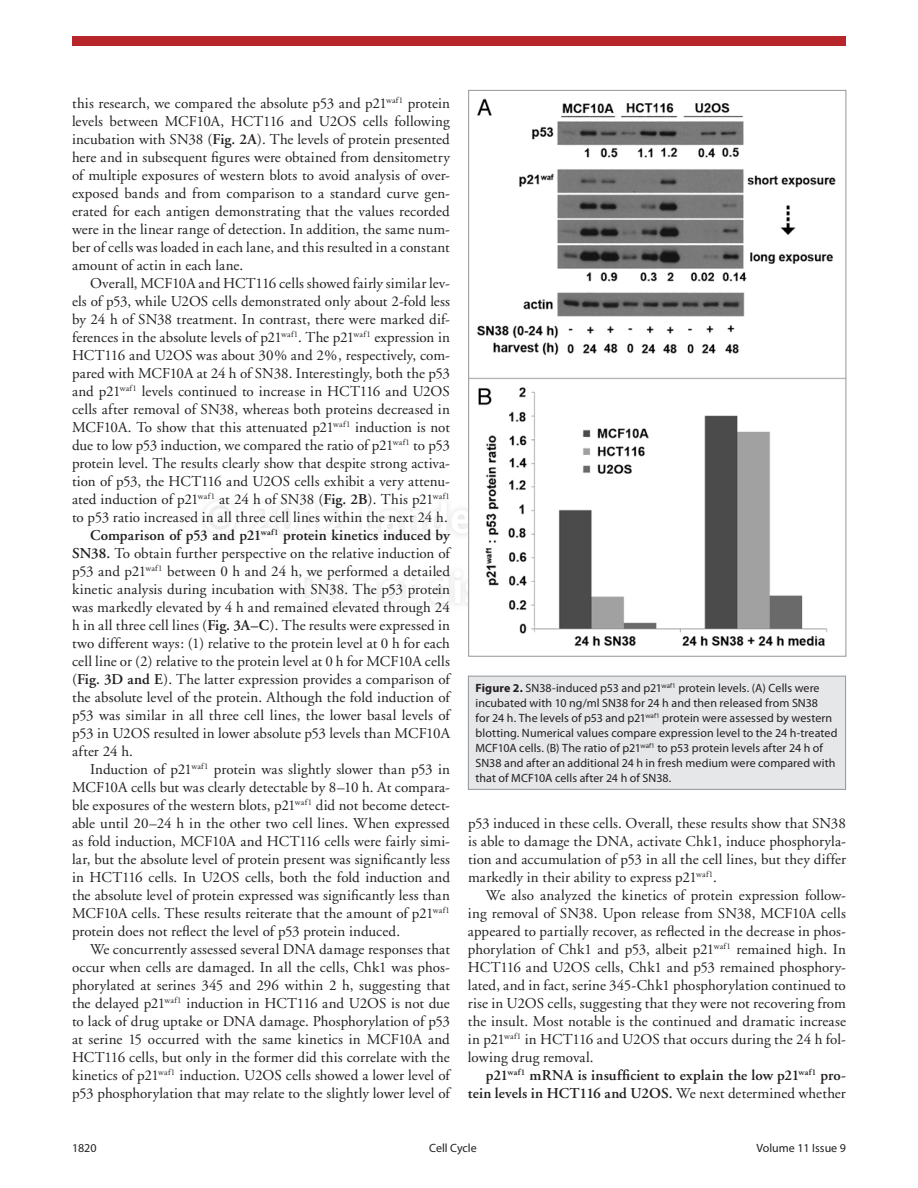
<style>
.page{position:relative;width:918px;height:1188px;background:#fff}
.page>*{position:absolute;margin:0;border:0;box-sizing:border-box;transform-origin:0 0}
.t1{font:15px/18px "Adobe Garamond";letter-spacing:.005em;color:#231f20;text-align:justify}
.t2{font:600 15px/18px "Adobe Garamond";letter-spacing:.005em;color:#231f20;text-align:right}
.t3{font:12px/15px "Myriad Pro";letter-spacing:.005em;color:#231f20}
.s1{font-weight:600}
.s2{font-weight:700}
.s3{font-weight:400}
</style>
<div class="page">
<div style="left:72px;top:36px;width:774px;height:10px;background:#b7262b"></div>
<div style="left:468px;top:676px;width:378px;height:113px;background:#e6e7e9"></div>
<div style="left:468px;top:676px;width:378px;height:114px;border:1px solid #939598"></div>
<img style="left:470px;top:98px;width:374px;height:549px">
<p class="t1" style="left:72px;top:95px;width:379px">this research, we compared the absolute p53 and p21<sup>waf1</sup> protein levels between MCF10A, HCT116 and U2OS cells following incubation with SN38 (<span class="s1">Fig. 2A</span>). The levels of protein presented here and in subsequent figures were obtained from densitometry of multiple exposures of western blots to avoid analysis of over&shy;exposed bands and from comparison to a standard curve gen&shy;erated for each antigen demonstrating that the values recorded were in the linear range of detection. In addition, the same num&shy;ber of cells was loaded in each lane, and this resulted in a constant amount of actin in each lane.</p>
<p class="t1" style="left:90px;top:275px;width:361px">Overall, MCF10A and HCT116 cells showed fairly similar lev-</p>
<p class="t1" style="left:72px;top:293px;width:380px">els of p53, while U2OS cells demonstrated only about 2-fold less</p>
<p class="t1" style="left:72px;top:311px;width:379px">by 24 h of SN38 treatment. In contrast, there were marked dif-</p>
<p class="t1" style="left:72px;top:329px;width:379px">ferences in the absolute levels of p21<sup>waf1</sup>. The p21<sup>waf1</sup> expression in</p>
<p class="t1" style="left:72px;top:347px;width:379px">HCT116 and U2OS was about 30% and 2%, respectively, com-</p>
<p class="t1" style="left:72px;top:365px;width:379px">pared with MCF10A at 24 h of SN38. Interestingly, both the p53</p>
<p class="t1" style="left:72px;top:383px;width:379px">and p21<sup>waf1</sup> levels continued to increase in HCT116 and U2OS</p>
<p class="t1" style="left:72px;top:401px;width:379px">cells after removal of SN38, whereas both proteins decreased in</p>
<p class="t1" style="left:72px;top:419px;width:379px">MCF10A. To show that this attenuated p21<sup>waf1</sup> induction is not</p>
<p class="t1" style="left:72px;top:437px;width:379px">due to low p53 induction, we compared the ratio of p21<sup>waf1</sup> to p53</p>
<p class="t1" style="left:72px;top:455px;width:379px">protein level. The results clearly show that despite strong activa-</p>
<p class="t1" style="left:72px;top:473px;width:379px">tion of p53, the HCT116 and U2OS cells exhibit a very attenu-</p>
<p class="t1" style="left:72px;top:491px;width:379px">ated induction of p21<sup>waf1</sup> at 24 h of SN38 (<span class="s1">Fig. 2B</span>). This p21<sup>waf1</sup></p>
<p class="t1" style="left:72px;top:509px;width:377px">to p53 ratio increased in all three cell lines within the next 24 h.</p>
<p class="t2" style="left:90px;top:527px;width:361px">Comparison of p53 and p21<sup>waf1</sup> protein kinetics induced by</p>
<p class="t1" style="left:72px;top:545px;width:379px"><span class="s1">SN38.</span> To obtain further perspective on the relative induction of</p>
<p class="t1" style="left:72px;top:563px;width:379px">p53 and p21<sup>waf1</sup> between 0 h and 24 h, we performed a detailed</p>
<p class="t1" style="left:72px;top:581px;width:379px">kinetic analysis during incubation with SN38. The p53 protein</p>
<p class="t1" style="left:72px;top:599px;width:379px">was markedly elevated by 4 h and remained elevated through 24</p>
<p class="t1" style="left:72px;top:617px;width:379px">h in all three cell lines (<span class="s1">Fig. 3A–C</span>). The results were expressed in</p>
<p class="t1" style="left:72px;top:635px;width:379px">two different ways: (1) relative to the protein level at 0 h for each</p>
<p class="t1" style="left:72px;top:653px;width:379px">cell line or (2) relative to the protein level at 0 h for MCF10A cells</p>
<p class="t1" style="left:72px;top:671px;width:379px">(<span class="s1">Fig. 3D and E</span>). The latter expression provides a comparison of</p>
<p class="t1" style="left:72px;top:689px;width:379px">the absolute level of the protein. Although the fold induction of</p>
<p class="t1" style="left:72px;top:707px;width:379px">p53 was similar in all three cell lines, the lower basal levels of</p>
<p class="t1" style="left:72px;top:725px;width:379px">p53 in U2OS resulted in lower absolute p53 levels than MCF10A</p>
<p class="t1" style="left:72px;top:743px;width:62px">after 24 h.</p>
<p class="t1" style="left:90px;top:761px;width:361px">Induction of p21<sup>waf1</sup> protein was slightly slower than p53 in</p>
<p class="t1" style="left:72px;top:779px;width:379px">MCF10A cells but was clearly detectable by 8–10 h. At compara-</p>
<p class="t1" style="left:72px;top:797px;width:379px">ble exposures of the western blots, p21<sup>waf1</sup> did not become detect-</p>
<p class="t1" style="left:72px;top:815px;width:379px">able until 20–24 h in the other two cell lines. When expressed</p>
<p class="t1" style="left:72px;top:833px;width:379px">as fold induction, MCF10A and HCT116 cells were fairly simi-</p>
<p class="t1" style="left:72px;top:851px;width:379px">lar, but the absolute level of protein present was significantly less</p>
<p class="t1" style="left:72px;top:869px;width:379px">in HCT116 cells. In U2OS cells, both the fold induction and</p>
<p class="t1" style="left:72px;top:887px;width:379px">the absolute level of protein expressed was significantly less than</p>
<p class="t1" style="left:72px;top:905px;width:379px">MCF10A cells. These results reiterate that the amount of p21<sup>waf1</sup></p>
<p class="t1" style="left:72px;top:923px;width:330px">protein does not reflect the level of p53 protein induced.</p>
<p class="t1" style="left:90px;top:941px;width:361px">We concurrently assessed several DNA damage responses that</p>
<p class="t1" style="left:72px;top:959px;width:379px">occur when cells are damaged. In all the cells, Chk1 was phos-</p>
<p class="t1" style="left:72px;top:977px;width:379px">phorylated at serines 345 and 296 within 2 h, suggesting that</p>
<p class="t1" style="left:72px;top:995px;width:379px">the delayed p21<sup>waf1</sup> induction in HCT116 and U2OS is not due</p>
<p class="t1" style="left:72px;top:1013px;width:379px">to lack of drug uptake or DNA damage. Phosphorylation of p53</p>
<p class="t1" style="left:72px;top:1031px;width:379px">at serine 15 occurred with the same kinetics in MCF10A and</p>
<p class="t1" style="left:72px;top:1049px;width:379px">HCT116 cells, but only in the former did this correlate with the</p>
<p class="t1" style="left:72px;top:1067px;width:379px">kinetics of p21<sup>waf1</sup> induction. U2OS cells showed a lower level of</p>
<p class="t1" style="left:72px;top:1085px;width:379px">p53 phosphorylation that may relate to the slightly lower level of</p>
<p class="t3" style="left:475px;top:681px;width:363px"><span class="s2">Figure 2.</span> SN38-induced p53 and p21<sup>waf1</sup> protein levels. (A) Cells were incubated with 10 ng/ml SN38 for 24 h and then released from SN38<br>for 24 h. The levels of p53 and p21<sup>waf1</sup> protein were assessed by western blotting. Numerical values compare expression level to the 24 h-treated MCF10A cells. (B) The ratio of p21<sup>waf1</sup> to p53 protein levels after 24 h of SN38 and after an additional 24 h in fresh medium were compared with that of MCF10A cells after 24 h of SN38.</p>
<p class="t1" style="left:468px;top:815px;width:380px">p53 induced in these cells. Overall, these results show that SN38 is able to damage the DNA, activate Chk1, induce phosphoryla&shy;tion and accumulation of p53 in all the cell lines, but they differ markedly in their ability to express p21<sup>waf1</sup>.</p>
<p class="t1" style="left:468px;top:887px;width:380px;text-indent:18px">We also analyzed the kinetics of protein expression follow&shy;ing removal of SN38. Upon release from SN38, MCF10A cells appeared to partially recover, as reflected in the decrease in phos&shy;phorylation of Chk1 and p53, albeit p21<sup>waf1</sup> remained high. In HCT116 and U2OS cells, Chk1 and p53 remained phosphory&shy;lated, and in fact, serine 345-Chk1 phosphorylation continued to rise in U2OS cells, suggesting that they were not recovering from the insult. Most notable is the continued and dramatic increase in p21<sup>waf1</sup> in HCT116 and U2OS that occurs during the 24 h fol&shy;lowing drug removal.</p>
<p class="t2" style="left:468px;top:1067px;width:379px">p21<sup>waf1</sup> mRNA is insufficient to explain the low p21<sup>waf1</sup> pro&shy;tein levels in HCT116 and U2OS. <span class="s3">We next determined whether</span></p>
<p class="t3" style="left:72px;top:1140px;width:26px">1820</p>
<p class="t3" style="left:429px;top:1140px;width:49px">Cell Cycle</p>
<p class="t3" style="left:757px;top:1140px;width:91px">Volume 11 Issue 9</p>
</div>
